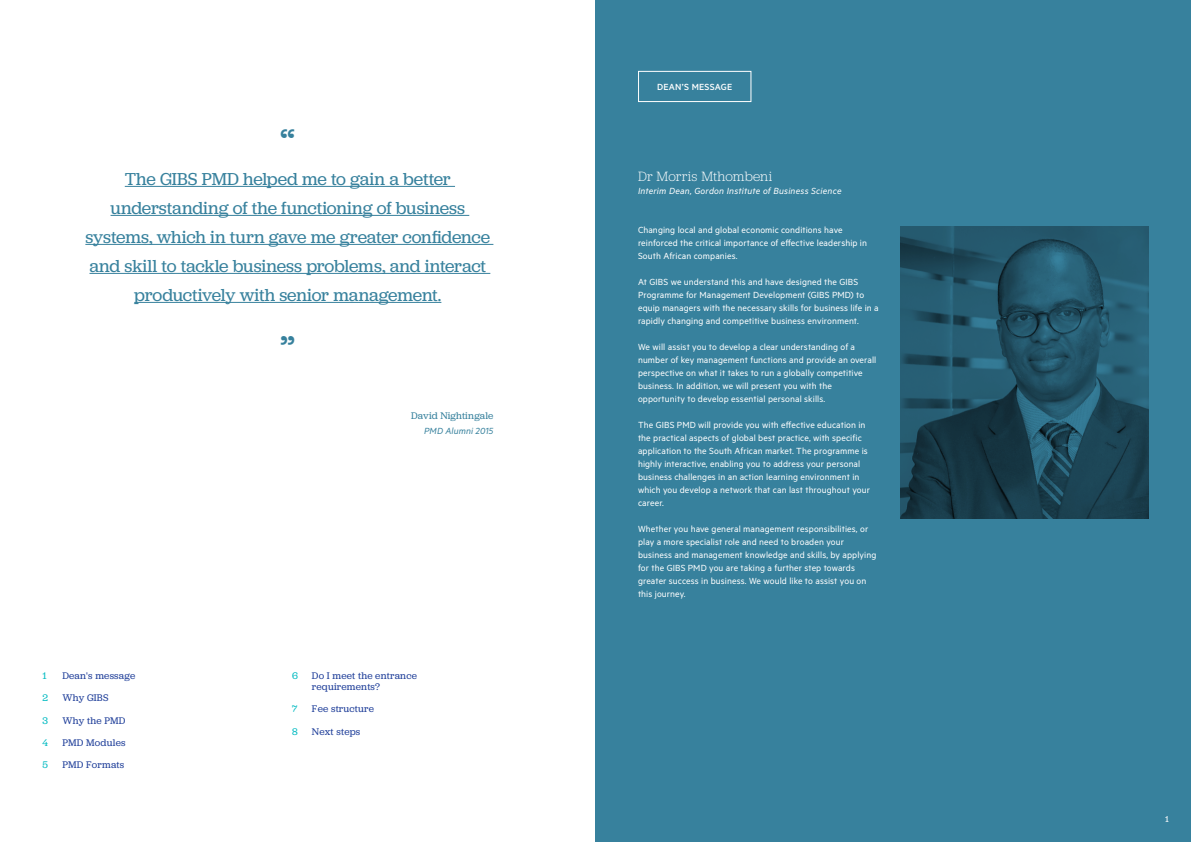
<style>
.page{position:relative;width:1191px;height:842px;background:#fff}
.page>*{position:absolute;margin:0;border:0;box-sizing:border-box;transform-origin:0 0}
.t1{font:40px "Jubilat";color:#37819d}
.t2{font:18px/29px "Jubilat";letter-spacing:-.005em;color:#37819d;text-align:center}
.t3{font:300 14px "Jubilat";letter-spacing:.01em;color:#fff}
.t4{font:10px/13px "Metric";letter-spacing:.01em;color:#fff}
.t5{font:10px/11px "Jubilat";letter-spacing:.02em;color:#21409a}
.t6{font:italic 10px "Metric";letter-spacing:.02em;color:#fff}
.t7{font:10px "Jubilat";letter-spacing:.015em;color:#37819d}
.t8{font:italic 10px "Metric";letter-spacing:.01em;color:#37819d}
.t9{font:500 10px "Metric";letter-spacing:.025em;color:#fff}
.t10{font:10px "Jubilat";color:#00bac1}
.t11{font:9px "Jubilat";color:#fff}
</style>
<div class="page">
<hr style="left:125px;top:186px;width:330px;height:1px;background:#37819d">
<hr style="left:111px;top:215px;width:358px;height:1px;background:#37819d">
<hr style="left:85px;top:244px;width:408px;height:1px;background:#37819d">
<hr style="left:89px;top:273px;width:401px;height:1px;background:#37819d">
<hr style="left:134px;top:302px;width:307px;height:1px;background:#37819d">
<div style="left:595px;top:0;width:596px;height:842px;background:#37819d"></div>
<img style="left:900px;top:227px;width:248px;height:292px">
<div style="left:638px;top:71px;width:113px;height:31px;border:1px solid #fff"></div>
<h1 class="t1" style="left:280px;top:117px;width:16px">“</h1>
<h2 class="t2" style="left:85px;top:164px;width:406px">The GIBS PMD helped me to gain a better understanding of the functioning of business systems, which in turn gave me greater confidence and skill to tackle business problems, and interact productively with senior management.</h2>
<h1 class="t1" style="left:280px;top:324px;width:16px">”</h1>
<p class="t10" style="left:43px;top:669px;width:6px">1</p>
<p class="t5" style="left:62px;top:670px;width:74px">Dean's message</p>
<p class="t10" style="left:43px;top:692px;width:7px">2</p>
<p class="t5" style="left:62px;top:692px;width:48px">Why GIBS</p>
<p class="t10" style="left:43px;top:714px;width:7px">3</p>
<p class="t5" style="left:62px;top:714px;width:65px">Why the PMD</p>
<p class="t10" style="left:43px;top:736px;width:7px">4</p>
<p class="t5" style="left:62px;top:737px;width:65px">PMD Modules</p>
<p class="t10" style="left:43px;top:759px;width:7px">5</p>
<p class="t5" style="left:62px;top:759px;width:63px">PMD Formats</p>
<p class="t7" style="left:411px;top:409px;width:84px">David Nightingale</p>
<p class="t8" style="left:424px;top:425px;width:71px">PMD Alumni 2015</p>
<p class="t10" style="left:292px;top:669px;width:7px">6</p>
<p class="t5" style="left:312px;top:670px;width:106px">Do I meet the entrance requirements?</p>
<p class="t10" style="left:292px;top:703px;width:7px">7</p>
<p class="t5" style="left:312px;top:703px;width:63px">Fee structure</p>
<p class="t10" style="left:292px;top:725px;width:7px">8</p>
<p class="t5" style="left:312px;top:725px;width:50px">Next steps</p>
<p class="t9" style="left:657px;top:81px;width:77px">DEAN’S MESSAGE</p>
<h3 class="t3" style="left:638px;top:167px;width:136px">Dr Morris Mthombeni</h3>
<p class="t6" style="left:638px;top:185px;width:205px">Interim Dean, Gordon Institute of Business Science</p>
<p class="t4" style="left:638px;top:223px;width:230px">Changing local and global economic conditions have reinforced the critical importance of effective leadership in<br>South African companies.</p>
<p class="t4" style="left:638px;top:275px;width:242px">At GIBS we understand this and have designed the GIBS Programme for Management Development (GIBS PMD) to equip managers with the necessary skills for business life in a rapidly changing and competitive business environment.</p>
<p class="t4" style="left:638px;top:340px;width:240px">We will assist you to develop a clear understanding of a number of key management functions and provide an overall perspective on what it takes to run a globally competitive business. In addition, we will present you with the opportunity to develop essential personal skills.</p>
<p class="t4" style="left:638px;top:418px;width:233px">The GIBS PMD will provide you with effective education in the practical aspects of global best practice, with specific application to the South African market. The programme is highly interactive, enabling you to address your personal business challenges in an action learning environment in which you develop a network that can last throughout your career.</p>
<p class="t4" style="left:638px;top:522px;width:240px">Whether you have general management responsibilities, or play a more specialist role and need to broaden your business and management knowledge and skills, by applying for the GIBS PMD you are taking a further step towards greater success in business. We would like to assist you on this journey.</p>
<p class="t11" style="left:1165px;top:813px;width:5px">1</p>
</div>
